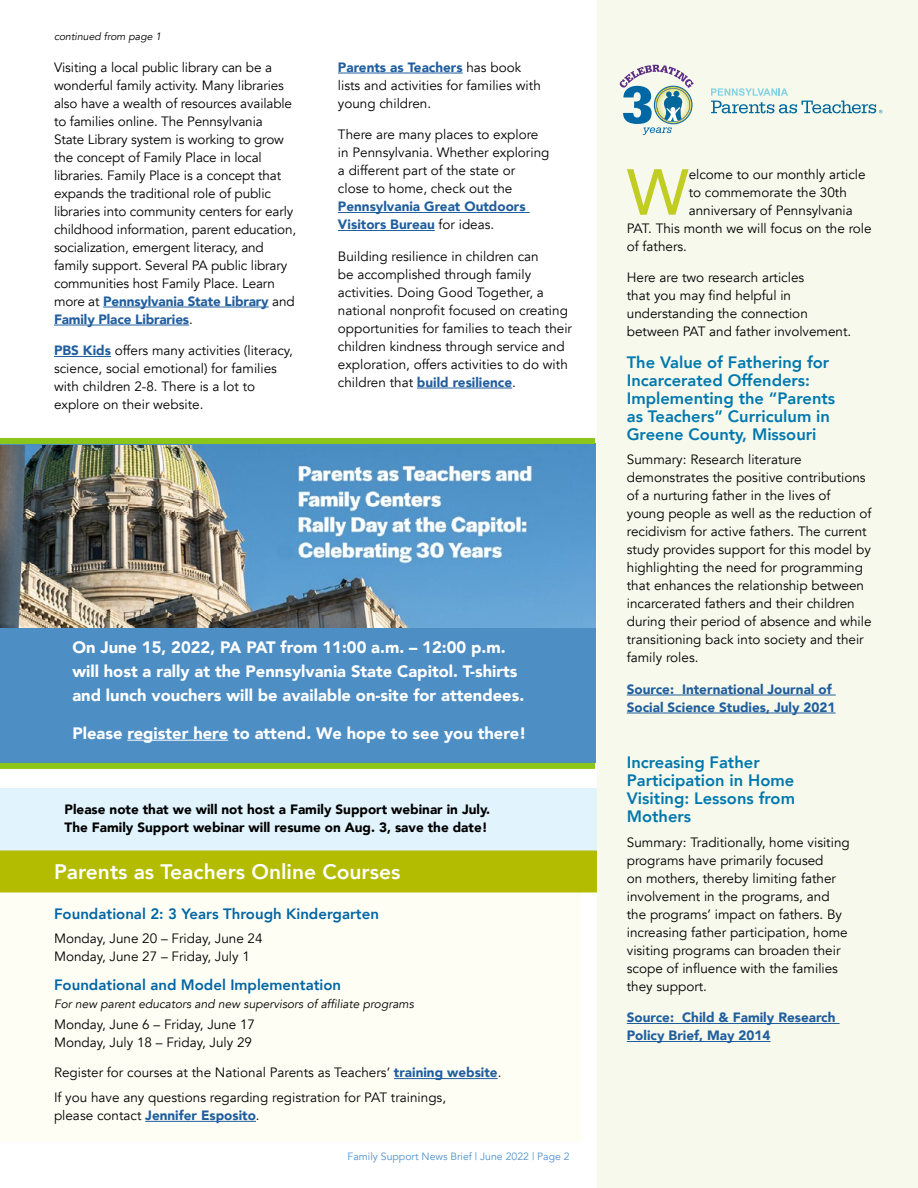
<style>
.page{position:relative;width:918px;height:1188px;background:#fff}
.page>*{position:absolute;margin:0;border:0;box-sizing:border-box;transform-origin:0 0}
.Lead_Drop_Cap_Paragr{font:500 64.35px "Avenir";color:#c2cd23}
.t1{font:800 21px "Avenir";color:#fff}
.t2{font:900 16.5px/24px "Avenir";color:#fff}
.Subhead{font:800 16.5px/18px "Avenir";color:#0078ae}
.t3{font:800 15px "Avenir";color:#0065a4}
.body_copy{font:13.5px/18px "Avenir";color:#000}
.body_copy-2{font:900 13.5px/18px "Avenir";color:#215e9e}
.Lead_Drop_Cap_Paragr-2{font:13.5px "Avenir";color:#000}
.body_copy-3{font:900 13.5px "Avenir";color:#000}
.t4{font:italic 12px "Avenir";color:#000}
.t5{font:10.5px "Avenir";color:#5091cd}
.t6{font:italic 10.5px "Avenir";color:#000}
.s1{font-weight:900;color:#215e9e}
.s2{font-weight:400;color:#000}
</style>
<div class="page">
<div style="left:0;top:443px;width:595px;height:320px;background:#4d8ec4"></div>
<img style="left:0;top:446px;width:595px;height:182px">
<hr style="left:103px;top:307px;width:166px;height:1px;background:#215e9e">
<hr style="left:54px;top:325px;width:135px;height:1px;background:#215e9e">
<hr style="left:54px;top:356px;width:57px;height:1px;background:#215e9e">
<hr style="left:338px;top:73px;width:125px;height:1px;background:#215e9e">
<hr style="left:338px;top:212px;width:192px;height:1px;background:#215e9e">
<hr style="left:338px;top:230px;width:97px;height:1px;background:#215e9e">
<hr style="left:417px;top:388px;width:95px;height:1px;background:#215e9e">
<hr style="left:127px;top:740px;width:101px;height:1px;background:#fff">
<div style="left:0;top:788px;width:599px;height:63px;background:#e1f4fd"></div>
<div style="left:0;top:858px;width:581px;height:284px;background:#fffef5"></div>
<div style="left:0;top:850px;width:602px;height:42px;background:#b3bc00"></div>
<hr style="left:394px;top:1078px;width:104px;height:1px;background:#215e9e">
<hr style="left:145px;top:1121px;width:111px;height:1px;background:#215e9e">
<div style="left:0;top:438px;width:595px;height:6px;background:#8bc618"></div>
<div style="left:0;top:763px;width:595px;height:6px;background:#8bc618"></div>
<div style="left:597px;top:0;width:321px;height:1188px;background:#f6f9ec"></div>
<svg style="left:711px;top:88px;width:171px;height:25px"></svg>
<svg style="left:619px;top:65px;width:75px;height:70px"></svg>
<hr style="left:627px;top:695px;width:209px;height:1px;background:#215e9e">
<hr style="left:627px;top:713px;width:209px;height:1px;background:#215e9e">
<hr style="left:627px;top:1023px;width:213px;height:1px;background:#215e9e">
<hr style="left:627px;top:1041px;width:144px;height:1px;background:#215e9e">
<p class="t6" style="left:54px;top:31px;width:109px">continued from page 1</p>
<p class="body_copy" style="left:54px;top:59px;width:244px">Visiting a local public library can be a wonderful family activity. Many libraries also have a wealth of resources available to families online. The Pennsylvania State Library system is working to grow the concept of Family Place in local libraries. Family Place is a concept that expands the traditional role of public libraries into community centers for early childhood information, parent education, socialization, emergent literacy, and family support. Several PA public library communities host Family Place. Learn more at <span class="s1">Pennsylvania State Library</span> and <span class="s1">Family Place Libraries</span>.</p>
<p class="body_copy" style="left:54px;top:342px;width:240px"><span class="s1">PBS Kids</span> offers many activities (literacy, science, social emotional) for families with children 2-8. There is a lot to explore on their website.</p>
<p class="body_copy" style="left:338px;top:59px;width:204px"><span class="s1">Parents as Teachers</span> has book lists and activities for families with young children.</p>
<p class="body_copy" style="left:338px;top:126px;width:213px">There are many places to explore in Pennsylvania. Whether exploring a different part of the state or close to home, check out the<br><span class="s1">Pennsylvania Great Outdoors<br>Visitors Bureau</span> for ideas.</p>
<p class="body_copy" style="left:338px;top:248px;width:236px">Building resilience in children can<br>be accomplished through family activities. Doing Good Together, a national nonprofit focused on creating opportunities for families to teach their children kindness through service and exploration, offers activities to do with children that <span class="s1">build resilience</span>.</p>
<p class="t2" style="left:72px;top:635px;width:453px">On June 15, 2022, PA PAT from 11:00 a.m. – 12:00 p.m. will host a rally at the Pennsylvania State Capitol. T-shirts and lunch vouchers will be available on-site for attendees.</p>
<p class="t2" style="left:72px;top:721px;width:456px">Please register here to attend. We hope to see you there!</p>
<p class="body_copy-3" style="left:65px;top:798px;width:427px">Please note that we will not host a Family Support webinar in July.</p>
<p class="body_copy-3" style="left:65px;top:816px;width:425px">The Family Support webinar will resume on Aug. 3, save the date!</p>
<h2 class="t1" style="left:54px;top:855px;width:348px">Parents as Teachers Online Courses</h2>
<p class="t3" style="left:54px;top:902px;width:326px">Foundational 2: 3 Years Through Kindergarten</p>
<p class="body_copy" style="left:54px;top:930px;width:210px">Monday, June 20 – Friday, June 24<br>Monday, June 27 – Friday, July 1</p>
<p class="t3" style="left:54px;top:973px;width:289px">Foundational and Model Implementation</p>
<p class="t4" style="left:54px;top:997px;width:361px">For new parent educators and new supervisors of affiliate programs</p>
<p class="body_copy" style="left:54px;top:1016px;width:203px">Monday, June 6 – Friday, June 17<br>Monday, July 18 – Friday, July 29</p>
<p class="body_copy" style="left:54px;top:1060px;width:449px;line-height:24.8px">Register for courses at the National Parents as Teachers’ <span class="s1">training website</span>.<br>If you have any questions regarding registration for PAT trainings,</p>
<p class="body_copy-2" style="left:54px;top:1106px;width:207px"><span class="s2">please contact</span> Jennifer Esposito<span class="s2">.</span></p>
<p class="t5" style="left:348px;top:1150px;width:224px">Family Support News Brief | June 2022 | Page 2</p>
<p class="Lead_Drop_Cap_Paragr" style="left:627px;top:137px;width:63px">W</p>
<p class="Lead_Drop_Cap_Paragr-2" style="left:689px;top:166px;width:178px">elcome to our monthly article</p>
<p class="Lead_Drop_Cap_Paragr-2" style="left:689px;top:184px;width:160px">to commemorate the 30th</p>
<p class="Lead_Drop_Cap_Paragr-2" style="left:689px;top:202px;width:166px">anniversary of Pennsylvania</p>
<p class="Lead_Drop_Cap_Paragr-2" style="left:627px;top:220px;width:246px">PAT. This month we will focus on the role</p>
<p class="Lead_Drop_Cap_Paragr-2" style="left:627px;top:238px;width:62px">of fathers.</p>
<p class="body_copy" style="left:627px;top:269px;width:226px">Here are two research articles<br>that you may find helpful in understanding the connection between PAT and father involvement.</p>
<h3 class="Subhead" style="left:627px;top:353px;width:210px">The Value of Fathering for<br>Incarcerated Offenders:<br>Implementing the “Parents as Teachers” Curriculum in<br>Greene County, Missouri</h3>
<p class="body_copy" style="left:627px;top:451px;width:246px">Summary: Research literature demonstrates the positive contributions of a nurturing father in the lives of young people as well as the reduction of recidivism for active fathers. The current study provides support for this model by highlighting the need for programming that enhances the relationship between incarcerated fathers and their children during their period of absence and while transitioning back into society and their family roles.</p>
<p class="body_copy-2" style="left:627px;top:680px;width:210px">Source: International Journal of<br>Social Science Studies, July 2021</p>
<h3 class="Subhead" style="left:627px;top:754px;width:170px">Increasing Father<br>Participation in Home<br>Visiting: Lessons from<br>Mothers</h3>
<p class="body_copy" style="left:627px;top:834px;width:224px">Summary: Traditionally, home visiting programs have primarily focused<br>on mothers, thereby limiting father involvement in the programs, and the programs’ impact on fathers. By increasing father participation, home visiting programs can broaden their scope of influence with the families they support.</p>
<p class="body_copy-2" style="left:627px;top:1008px;width:210px">Source: Child &amp; Family Research<br>Policy Brief, May 2014</p>
</div>
